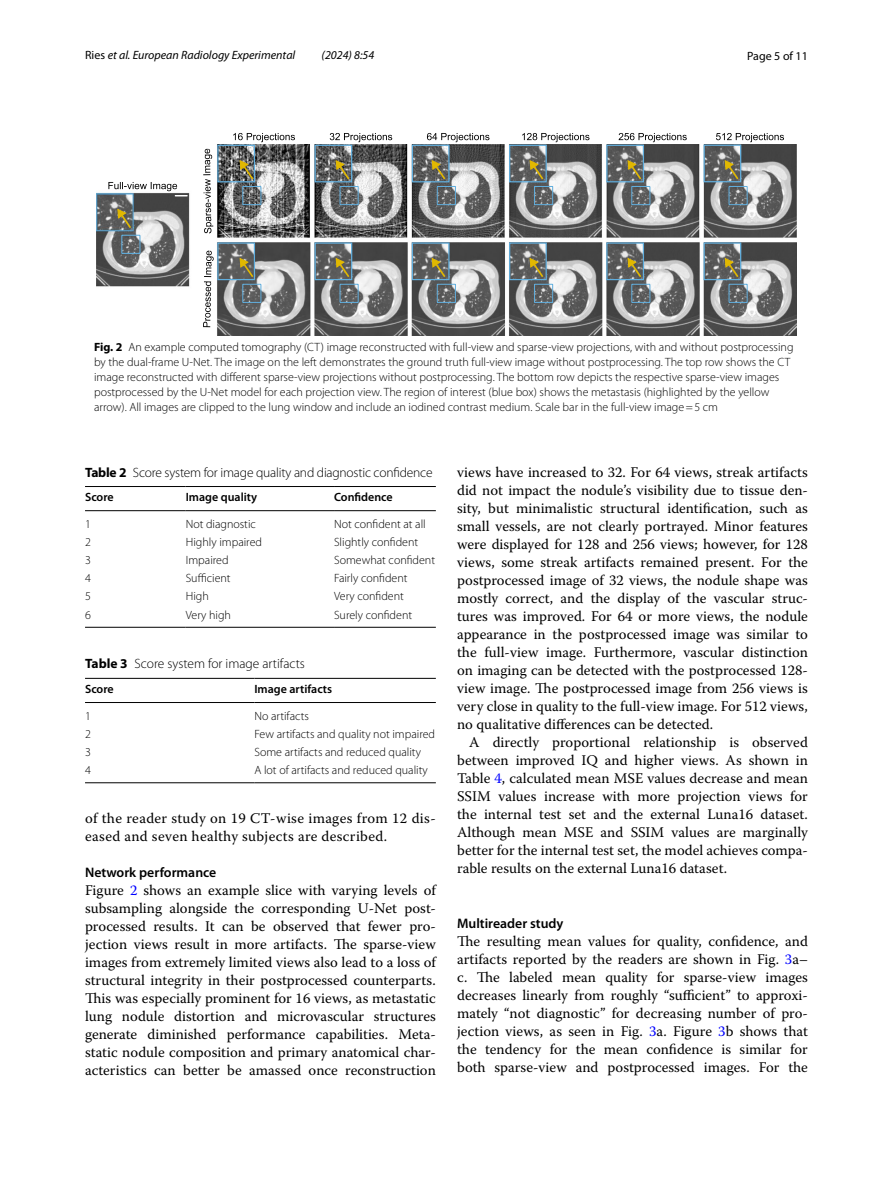
<style>
.page{position:relative;width:893px;height:1187px;background:#fff}
.page>*{position:absolute;margin:0;border:0;box-sizing:border-box;transform-origin:0 0}
.t1{font:14.7px/18px "Warnock Pro";letter-spacing:.005em;color:#000;text-align:justify}
.t2{font:600 13.8px "Myriad Pro";color:#000}
.t3{font:300 13.5px "Myriad Pro";letter-spacing:-.015em;color:#000}
.t4{font:300 12px/15px "Myriad Pro";color:#000}
.t5{font:italic 12px "Myriad Pro";color:#000}
.t6{font:600 12px "Myriad Pro";color:#000}
.t7{font:12px "Myriad Pro";color:#000}
.s1{font-style:normal}
.s2{font-weight:700}
.s3{color:#00f}
</style>
<div class="page">
<img style="left:96px;top:144px;width:701px;height:191px">
<svg style="left:203px;top:250px;width:11px;height:77px"></svg>
<svg style="left:233px;top:133px;width:62px;height:9px"></svg>
<div style="left:217px;top:242px;width:38px;height:38px;border:1px solid #61aedd"></div>
<div style="left:217px;top:145px;width:38px;height:37px;border:1px solid #61aedd"></div>
<svg style="left:239px;top:159px;width:23px;height:46px"></svg>
<svg style="left:239px;top:257px;width:23px;height:46px"></svg>
<svg style="left:427px;top:133px;width:62px;height:9px"></svg>
<div style="left:412px;top:145px;width:38px;height:37px;border:1px solid #61aedd"></div>
<svg style="left:431px;top:159px;width:25px;height:46px"></svg>
<div style="left:412px;top:242px;width:38px;height:38px;border:1px solid #61aedd"></div>
<svg style="left:431px;top:257px;width:25px;height:46px"></svg>
<svg style="left:314px;top:133px;width:78px;height:170px;background:#878989"></svg>
<svg style="left:619px;top:133px;width:68px;height:9px"></svg>
<div style="left:606px;top:145px;width:38px;height:37px;border:1px solid #61aedd"></div>
<svg style="left:627px;top:159px;width:24px;height:46px"></svg>
<div style="left:606px;top:242px;width:38px;height:38px;border:1px solid #61aedd"></div>
<svg style="left:627px;top:257px;width:24px;height:46px"></svg>
<div style="left:703px;top:242px;width:38px;height:38px;border:1px solid #61aedd"></div>
<svg style="left:724px;top:257px;width:24px;height:46px"></svg>
<svg style="left:724px;top:159px;width:24px;height:46px"></svg>
<div style="left:703px;top:144px;width:38px;height:38px;border:1px solid #61aedd"></div>
<svg style="left:716px;top:133px;width:68px;height:9px"></svg>
<svg style="left:522px;top:133px;width:67px;height:9px"></svg>
<div style="left:509px;top:242px;width:38px;height:38px;border:1px solid #61aedd"></div>
<svg style="left:529px;top:257px;width:24px;height:46px"></svg>
<svg style="left:529px;top:159px;width:24px;height:46px"></svg>
<div style="left:509px;top:145px;width:38px;height:37px;border:1px solid #61aedd"></div>
<svg style="left:116px;top:208px;width:24px;height:46px"></svg>
<svg style="left:108px;top:182px;width:80px;height:14px"></svg>
<svg style="left:203px;top:149px;width:10px;height:84px"></svg>
<hr style="left:85px;top:486px;width:101px;height:1px;background:#000">
<hr style="left:85px;top:510px;width:101px;height:1px;background:#000">
<hr style="left:186px;top:486px;width:148px;height:1px;background:#000">
<hr style="left:186px;top:510px;width:148px;height:1px;background:#000">
<hr style="left:334px;top:486px;width:102px;height:1px;background:#000">
<hr style="left:334px;top:510px;width:102px;height:1px;background:#000">
<hr style="left:85px;top:627px;width:101px;height:1px;background:#000">
<hr style="left:186px;top:627px;width:148px;height:1px;background:#000">
<hr style="left:334px;top:627px;width:102px;height:1px;background:#000">
<hr style="left:85px;top:678px;width:169px;height:1px;background:#000">
<hr style="left:85px;top:702px;width:169px;height:1px;background:#000">
<hr style="left:254px;top:678px;width:182px;height:1px;background:#000">
<hr style="left:254px;top:702px;width:182px;height:1px;background:#000">
<hr style="left:85px;top:782px;width:169px;height:1px;background:#000">
<hr style="left:254px;top:782px;width:182px;height:1px;background:#000">
<p class="t5" style="left:85px;top:48px;width:212px"><span class="s1">Ries</span> et al. European Radiology Experimental</p>
<p class="t5" style="left:322px;top:48px;width:54px">(2024) 8:54</p>
<p class="t7" style="left:747px;top:48px;width:62px">Page 5 of 11</p>
<p class="t4" style="left:94px;top:339px;width:701px"><span class="s2">Fig. 2</span> An example computed tomography (CT) image reconstructed with full-view and sparse-view projections, with and without postprocessing by the dual-frame U-Net. The image on the left demonstrates the ground truth full-view image without postprocessing. The top row shows the CT image reconstructed with different sparse-view projections without postprocessing. The bottom row depicts the respective sparse-view images postprocessed by the U-Net model for each projection view. The region of interest (blue box) shows the metastasis (highlighted by the yellow arrow). All images are clipped to the lung window and include an iodined contrast medium. Scale bar in the full-view image=5 cm</p>
<p class="t3" style="left:85px;top:465px;width:349px"><span class="s2">Table 2</span> Score system for image quality and diagnostic confidence</p>
<p class="t6" style="left:85px;top:489px;width:30px">Score</p>
<p class="t6" style="left:186px;top:489px;width:73px">Image quality</p>
<p class="t6" style="left:334px;top:489px;width:60px">Confidence</p>
<p class="t4" style="left:85px;top:516px;width:7px">1</p>
<p class="t4" style="left:186px;top:516px;width:72px">Not diagnostic</p>
<p class="t4" style="left:334px;top:516px;width:93px">Not confident at all</p>
<p class="t4" style="left:85px;top:534px;width:7px">2</p>
<p class="t4" style="left:186px;top:534px;width:78px">Highly impaired</p>
<p class="t4" style="left:334px;top:534px;width:86px">Slightly confident</p>
<p class="t4" style="left:85px;top:553px;width:7px">3</p>
<p class="t4" style="left:186px;top:553px;width:44px">Impaired</p>
<p class="t4" style="left:334px;top:553px;width:103px">Somewhat confident</p>
<p class="t4" style="left:85px;top:571px;width:7px">4</p>
<p class="t4" style="left:186px;top:571px;width:46px">Sufficient</p>
<p class="t4" style="left:334px;top:571px;width:75px">Fairly confident</p>
<p class="t4" style="left:85px;top:589px;width:7px">5</p>
<p class="t4" style="left:186px;top:589px;width:25px">High</p>
<p class="t4" style="left:334px;top:589px;width:71px">Very confident</p>
<p class="t4" style="left:85px;top:607px;width:7px">6</p>
<p class="t4" style="left:186px;top:607px;width:47px">Very high</p>
<p class="t4" style="left:334px;top:607px;width:80px">Surely confident</p>
<p class="t3" style="left:85px;top:656px;width:221px"><span class="s2">Table 3</span> Score system for image artifacts</p>
<p class="t6" style="left:85px;top:681px;width:30px">Score</p>
<p class="t6" style="left:254px;top:681px;width:79px">Image artifacts</p>
<p class="t4" style="left:85px;top:708px;width:7px">1</p>
<p class="t4" style="left:254px;top:708px;width:56px">No artifacts</p>
<p class="t4" style="left:85px;top:726px;width:7px">2</p>
<p class="t4" style="left:254px;top:726px;width:182px">Few artifacts and quality not impaired</p>
<p class="t4" style="left:85px;top:744px;width:7px">3</p>
<p class="t4" style="left:254px;top:744px;width:168px">Some artifacts and reduced quality</p>
<p class="t4" style="left:85px;top:762px;width:7px">4</p>
<p class="t4" style="left:254px;top:762px;width:175px">A lot of artifacts and reduced quality</p>
<p class="t1" style="left:85px;top:808px;width:352px">of the reader study on 19 CT-wise images from 12 dis&shy;eased and seven healthy subjects are described.</p>
<p class="t2" style="left:85px;top:863px;width:133px">Network performance</p>
<p class="t1" style="left:85px;top:880px;width:352px">Figure <span class="s3">2</span> shows an example slice with varying levels of subsampling alongside the corresponding U-Net post&shy;processed results. It can be observed that fewer pro&shy;jection views result in more artifacts. The sparse-view images from extremely limited views also lead to a loss of structural integrity in their postprocessed counterparts.<br>This was especially prominent for 16 views, as metastatic lung nodule distortion and microvascular structures generate diminished performance capabilities. Meta&shy;static nodule composition and primary anatomical char&shy;acteristics can better be amassed once reconstruction</p>
<p class="t1" style="left:457px;top:462px;width:352px">views have increased to 32. For 64 views, streak artifacts did not impact the nodule’s visibility due to tissue den&shy;sity, but minimalistic structural identification, such as small vessels, are not clearly portrayed. Minor features were displayed for 128 and 256 views; however, for 128 views, some streak artifacts remained present. For the postprocessed image of 32 views, the nodule shape was mostly correct, and the display of the vascular struc&shy;tures was improved. For 64 or more views, the nodule appearance in the postprocessed image was similar to the full-view image. Furthermore, vascular distinction on imaging can be detected with the postprocessed 128- view image. The postprocessed image from 256 views is very close in quality to the full-view image. For 512 views, no qualitative differences can be detected.</p>
<p class="t1" style="left:457px;top:732px;width:352px;text-indent:12px">A directly proportional relationship is observed between improved IQ and higher views. As shown in Table <span class="s3">4</span>, calculated mean MSE values decrease and mean SSIM values increase with more projection views for the internal test set and the external Luna16 dataset.<br>Although mean MSE and SSIM values are marginally better for the internal test set, the model achieves compa&shy;rable results on the external Luna16 dataset.</p>
<p class="t2" style="left:457px;top:914px;width:108px">Multireader study</p>
<p class="t1" style="left:457px;top:931px;width:352px">The resulting mean values for quality, confidence, and artifacts reported by the readers are shown in Fig. <span class="s3">3</span>a– c. The labeled mean quality for sparse-view images decreases linearly from roughly “sufficient” to approxi&shy;mately “not diagnostic” for decreasing number of pro&shy;jection views, as seen in Fig. <span class="s3">3</span>a. Figure <span class="s3">3</span>b shows that the tendency for the mean confidence is similar for both sparse-view and postprocessed images. For the</p>
</div>
